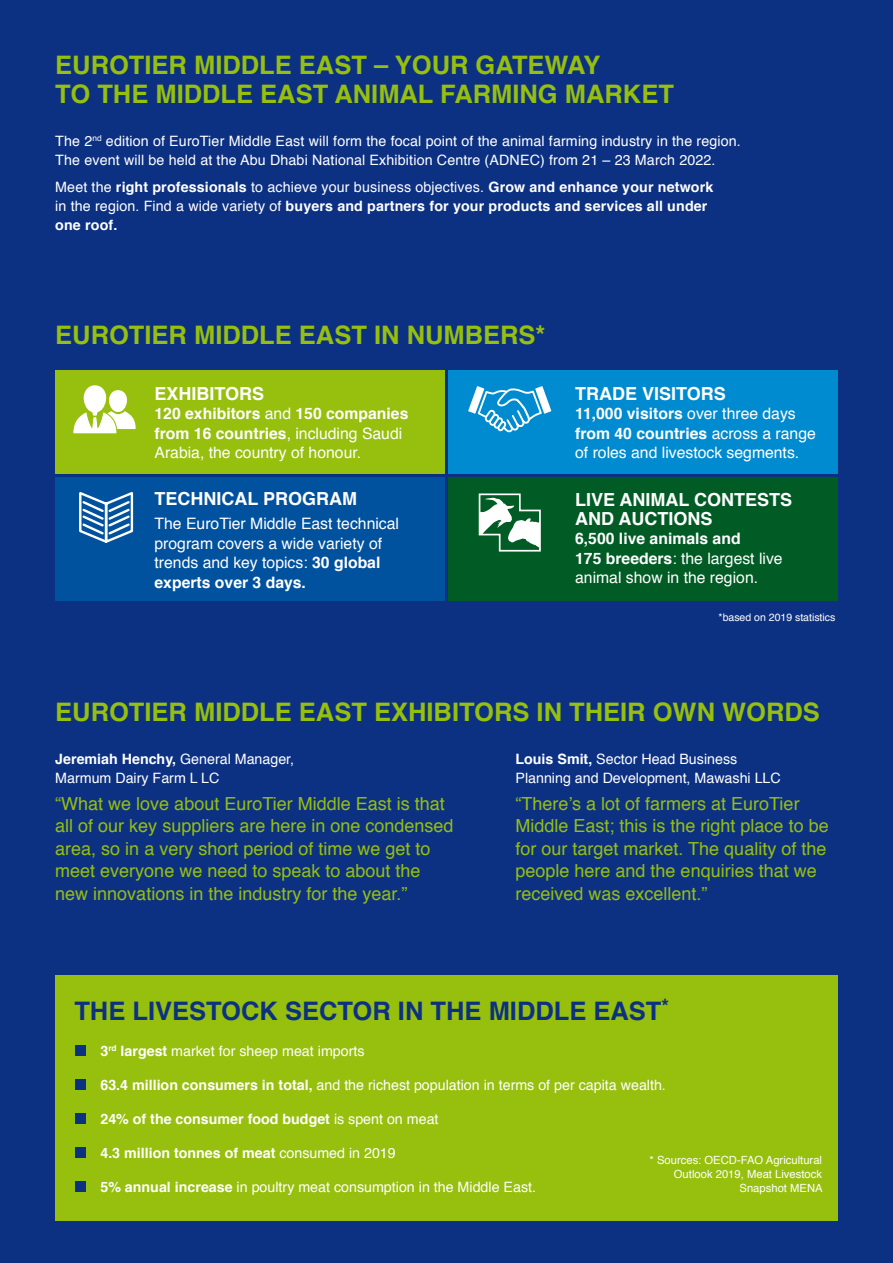
<style>
.page{position:relative;width:893px;height:1263px;background:#0c3183}
.page>*{position:absolute;margin:0;border:0;box-sizing:border-box;transform-origin:0 0}
.t1{font:700 25.5px/28.5px "Helvetica";color:#97bf0d}
.t2{font:700 25.5px "Helvetica";color:#0c3183}
.t3{font:18px/22.5px "Helvetica";color:#97bf0d}
.t4{font:700 18px/18.8px "Helvetica";color:#fff}
.t5{font:15.75px/19.5px "Helvetica";color:#fff}
.t6{font:14.25px/18.8px "Helvetica";color:#fff}
.t7{font:700 14.25px/18.8px "Helvetica";letter-spacing:.01em;color:#fff}
.t8{font:11.25px/14.2px "Helvetica";color:#fff;text-align:right}
.t9{font:10.5px "Helvetica";color:#fff}
.s1{font-weight:400}
.s2{font-weight:700}
</style>
<div class="page">
<div style="left:55px;top:975px;width:783px;height:245px;background:#97bf0d"></div>
<div style="left:75px;top:1045px;width:10px;height:11px;background:#0c3183"></div>
<div style="left:75px;top:1079px;width:10px;height:11px;background:#0c3183"></div>
<div style="left:75px;top:1113px;width:10px;height:11px;background:#0c3183"></div>
<div style="left:75px;top:1147px;width:10px;height:11px;background:#0c3183"></div>
<div style="left:75px;top:1181px;width:10px;height:11px;background:#0c3183"></div>
<div style="left:55px;top:370px;width:389px;height:103px;background:#97bf0d"></div>
<div style="left:449px;top:370px;width:389px;height:103px;background:#008bd0"></div>
<div style="left:55px;top:478px;width:389px;height:123px;background:#00519e"></div>
<div style="left:449px;top:478px;width:389px;height:123px;background:#005c24"></div>
<svg style="left:79px;top:492px;width:55px;height:51px"></svg>
<svg style="left:72px;top:385px;width:64px;height:49px"></svg>
<svg style="left:468px;top:386px;width:83px;height:47px"></svg>
<svg style="left:478px;top:493px;width:63px;height:59px"></svg>
<h1 class="t1" style="left:55px;top:52px;width:620px">EUROTIER MIDDLE EAST – YOUR GATEWAY<br>TO THE MIDDLE EAST ANIMAL FARMING MARKET</h1>
<p class="t6" style="left:55px;top:132px;width:687px">The 2<sup>nd</sup> edition of EuroTier Middle East will form the focal point of the animal farming industry in the region.<br>The event will be held at the Abu Dhabi National Exhibition Centre (ADNEC) from 21 – 23 March 2022.</p>
<p class="t7" style="left:55px;top:178px;width:660px"><span class="s1">Meet the</span> right professionals <span class="s1">to achieve your business objectives.</span> Grow and enhance your network <span class="s1">in the region. Find a wide variety of</span> buyers and partners for your products and services all under one roof.</p>
<h1 class="t1" style="left:55px;top:321px;width:492px">EUROTIER MIDDLE EAST IN NUMBERS*</h1>
<p class="t4" style="left:155px;top:384px;width:111px">EXHIBITORS</p>
<p class="t5" style="left:155px;top:404px;width:255px"><span class="s2">120 exhibitors</span> and <span class="s2">150 companies from 16 countries</span>, including Saudi<br>Arabia, the country of honour.</p>
<p class="t4" style="left:155px;top:490px;width:204px">TECHNICAL PROGRAM</p>
<p class="t5" style="left:155px;top:514px;width:246px">The EuroTier Middle East technical program covers a wide variety of trends and key topics: <span class="s2">30 global experts over 3 days.</span></p>
<p class="t4" style="left:575px;top:384px;width:152px">TRADE VISITORS</p>
<p class="t5" style="left:575px;top:404px;width:242px"><span class="s2">11,000 visitors</span> over three days <span class="s2">from 40 countries</span> across a range of roles and livestock segments.</p>
<p class="t4" style="left:575px;top:490px;width:219px">LIVE ANIMAL CONTESTS<br>AND AUCTIONS</p>
<p class="t5" style="left:575px;top:529px;width:209px"><span class="s2">6,500 live animals and<br>175 breeders</span>: the largest live animal show in the region.</p>
<p class="t9" style="left:719px;top:609px;width:118px">*based on 2019 statistics</p>
<h1 class="t1" style="left:55px;top:698px;width:766px">EUROTIER MIDDLE EAST EXHIBITORS IN THEIR OWN WORDS</h1>
<p class="t6" style="left:55px;top:750px;width:240px"><span class="s2">Jeremiah Henchy,</span> General Manager,<br>Marmum Dairy Farm L LC</p>
<p class="t3" style="left:55px;top:793px;width:400px">“What we love about EuroTier Middle East is that all of our key suppliers are here in one condensed area, so in a very short period of time we get to meet everyone we need to speak to about the new innovations in the industry for the year.”</p>
<p class="t6" style="left:515px;top:750px;width:267px"><span class="s2">Louis Smit,</span> Sector Head Business<br>Planning and Development, Mawashi LLC</p>
<p class="t3" style="left:515px;top:793px;width:315px">“There’s a lot of farmers at EuroTier Middle East; this is the right place to be for our target market. The quality of the people here and the enquiries that we received was excellent.”</p>
<h1 class="t2" style="left:74px;top:991px;width:596px">THE LIVESTOCK SECTOR IN THE MIDDLE EAST<sup>*</sup></h1>
<p class="t6" style="left:100px;top:1042px;width:266px"><span class="s2">3</span><sup>rd</sup> <span class="s2">largest</span> market for sheep meat imports</p>
<p class="t6" style="left:100px;top:1076px;width:567px"><span class="s2">63.4 million consumers in total,</span> and the richest population in terms of per capita wealth.</p>
<p class="t7" style="left:100px;top:1110px;width:340px">24% of the consumer food budget <span class="s1">is spent on meat</span></p>
<p class="t7" style="left:100px;top:1144px;width:297px">4.3 million tonnes of meat <span class="s1">consumed in 2019</span></p>
<p class="t6" style="left:100px;top:1178px;width:437px"><span class="s2">5% annual increase</span> in poultry meat consumption in the Middle East.</p>
<p class="t8" style="left:649px;top:1153px;width:175px">* Sources: OECD-FAO Agricultural<br>Outlook 2019, Meat Livestock<br>Snapshot MENA</p>
</div>
